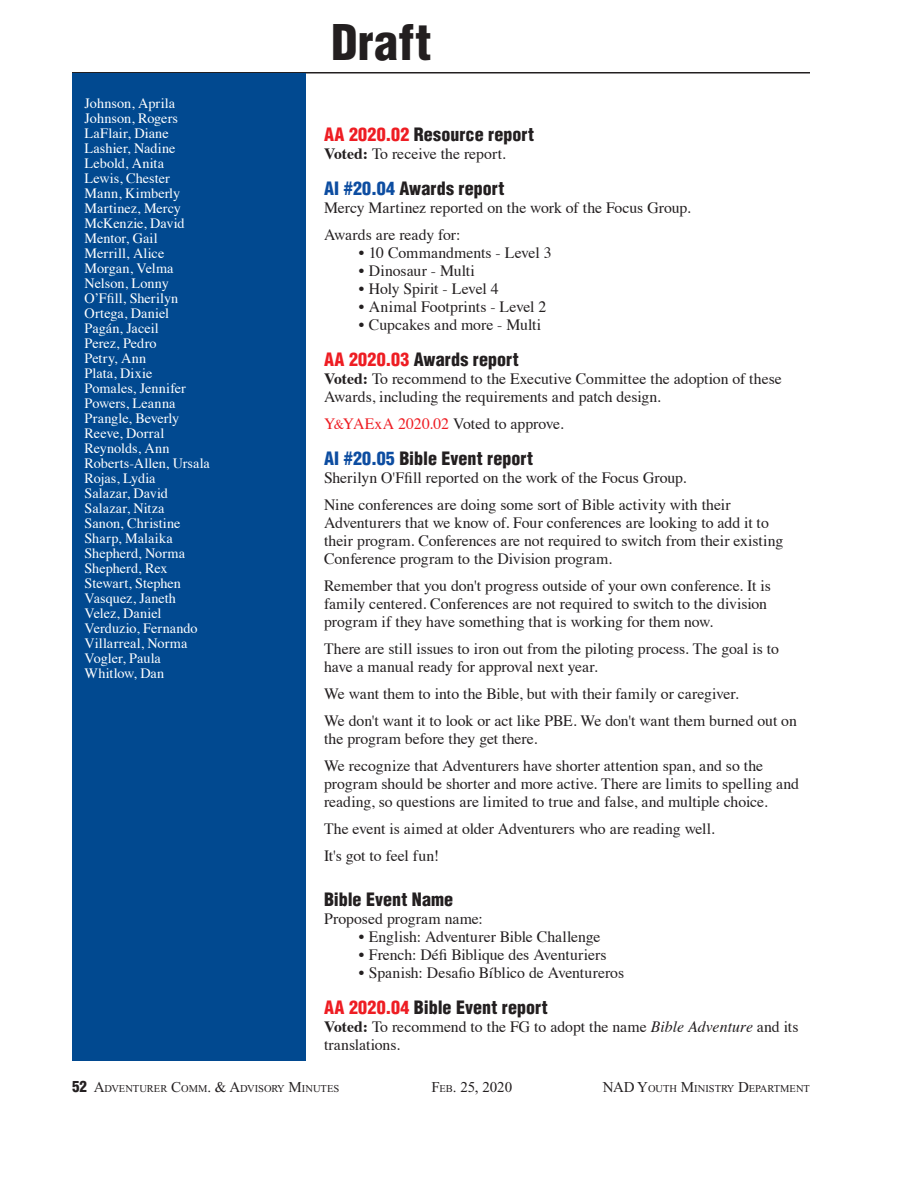
<style>
.page{position:relative;width:918px;height:1188px;background:#fff}
.page>*{position:absolute;margin:0;border:0;box-sizing:border-box;transform-origin:0 0}
.Headline_32_30{font:900 condensed 48px "Helvetica";letter-spacing:.01em;color:#231f20}
.Subhead_2_12_12{font:900 condensed 18px "Helvetica";letter-spacing:.01em;color:#231f20}
.BT_10_5_12_flush{font:15.75px/18px "Times";letter-spacing:-.005em;color:#231f20}
.Indent_1_10_5_12{font:15.75px "Times";letter-spacing:-.005em;color:#231f20}
.BT_10_5_12_flush_no{font:15.75px/18px "Times";color:#231f20}
.t1{font:15px "Times New Roman";letter-spacing:-.005em;color:#231f20}
.Indent_S1_9_5_10{font:14.25px "Times";color:#fff}
.Indent_S1_9_5_10-2{font:14.25px "Times";letter-spacing:.02em;color:#fff}
.t2{font:10.5px "Times New Roman";color:#231f20}
.s1{color:#ee1d23}
.s2{font-weight:700}
.s3{color:#0d4da1}
.s4{font-size:13.5px;color:#ee1d23}
.s5{font-style:italic}
.s6{font-family:"Helvetica";font-weight:900;font-stretch:condensed;font-size:15px}
.s7{font-size:15px}
.s8{font-size:10.5px}
</style>
<div class="page">
<hr style="left:72px;top:72px;width:738px;height:2px;background:#231f20">
<div style="left:72px;top:74px;width:233px;height:987px;background:#014990"></div>
<p class="Indent_S1_9_5_10" style="left:85px;top:90px;width:92px">Johnson, Aprila</p>
<p class="Indent_S1_9_5_10" style="left:85px;top:105px;width:95px">Johnson, Rogers</p>
<p class="Indent_S1_9_5_10" style="left:85px;top:120px;width:86px">LaFlair, Diane</p>
<p class="Indent_S1_9_5_10" style="left:85px;top:135px;width:92px">Lashier, Nadine</p>
<p class="Indent_S1_9_5_10" style="left:85px;top:150px;width:81px">Lebold, Anita</p>
<p class="Indent_S1_9_5_10" style="left:85px;top:165px;width:87px">Lewis, Chester</p>
<p class="Indent_S1_9_5_10" style="left:85px;top:180px;width:97px">Mann, Kimberly</p>
<p class="Indent_S1_9_5_10" style="left:85px;top:195px;width:98px">Martinez, Mercy</p>
<p class="Indent_S1_9_5_10" style="left:85px;top:210px;width:102px">McKenzie, David</p>
<p class="Indent_S1_9_5_10" style="left:85px;top:225px;width:75px">Mentor, Gail</p>
<p class="Indent_S1_9_5_10" style="left:85px;top:240px;width:81px">Merrill, Alice</p>
<p class="Indent_S1_9_5_10" style="left:85px;top:255px;width:91px">Morgan, Velma</p>
<p class="Indent_S1_9_5_10" style="left:85px;top:270px;width:86px">Nelson, Lonny</p>
<p class="Indent_S1_9_5_10" style="left:85px;top:285px;width:95px">O’Ffill, Sherilyn</p>
<p class="Indent_S1_9_5_10" style="left:85px;top:300px;width:86px">Ortega, Daniel</p>
<p class="Indent_S1_9_5_10" style="left:85px;top:315px;width:76px">Pagán, Jaceil</p>
<p class="Indent_S1_9_5_10" style="left:85px;top:330px;width:74px">Perez, Pedro</p>
<p class="Indent_S1_9_5_10-2" style="left:85px;top:345px;width:63px">Petry, Ann</p>
<p class="Indent_S1_9_5_10" style="left:85px;top:360px;width:69px">Plata, Dixie</p>
<p class="Indent_S1_9_5_10" style="left:85px;top:375px;width:103px">Pomales, Jennifer</p>
<p class="Indent_S1_9_5_10" style="left:85px;top:390px;width:92px">Powers, Leanna</p>
<p class="Indent_S1_9_5_10" style="left:85px;top:405px;width:96px">Prangle, Beverly</p>
<p class="Indent_S1_9_5_10" style="left:85px;top:420px;width:81px">Reeve, Dorral</p>
<p class="Indent_S1_9_5_10" style="left:85px;top:435px;width:87px">Reynolds, Ann</p>
<p class="Indent_S1_9_5_10" style="left:85px;top:450px;width:127px">Roberts-Allen, Ursala</p>
<p class="Indent_S1_9_5_10" style="left:85px;top:465px;width:72px">Rojas, Lydia</p>
<p class="Indent_S1_9_5_10" style="left:85px;top:480px;width:85px">Salazar, David</p>
<p class="Indent_S1_9_5_10" style="left:85px;top:495px;width:81px">Salazar, Nitza</p>
<p class="Indent_S1_9_5_10" style="left:85px;top:510px;width:97px">Sanon, Christine</p>
<p class="Indent_S1_9_5_10" style="left:85px;top:525px;width:90px">Sharp, Malaika</p>
<p class="Indent_S1_9_5_10" style="left:85px;top:540px;width:102px">Shepherd, Norma</p>
<p class="Indent_S1_9_5_10" style="left:85px;top:555px;width:84px">Shepherd, Rex</p>
<p class="Indent_S1_9_5_10" style="left:85px;top:570px;width:98px">Stewart, Stephen</p>
<p class="Indent_S1_9_5_10" style="left:85px;top:585px;width:93px">Vasquez, Janeth</p>
<p class="Indent_S1_9_5_10" style="left:85px;top:600px;width:78px">Velez, Daniel</p>
<p class="Indent_S1_9_5_10" style="left:85px;top:615px;width:115px">Verduzio, Fernando</p>
<p class="Indent_S1_9_5_10" style="left:85px;top:630px;width:104px">Villarreal, Norma</p>
<p class="Indent_S1_9_5_10" style="left:85px;top:645px;width:78px">Vogler, Paula</p>
<p class="Indent_S1_9_5_10" style="left:85px;top:660px;width:81px">Whitlow, Dan</p>
<p class="Headline_32_30" style="left:331px;top:13px;width:102px">Draft</p>
<p class="Subhead_2_12_12" style="left:324px;top:123px;width:212px"><span class="s1">AA 2020.02</span> Resource report</p>
<p class="BT_10_5_12_flush_no" style="left:324px;top:143px;width:183px"><span class="s2">Voted:</span> To receive the report.</p>
<p class="Subhead_2_12_12" style="left:324px;top:177px;width:182px"><span class="s3">AI #20.04</span> Awards report</p>
<p class="BT_10_5_12_flush" style="left:324px;top:197px;width:368px">Mercy Martinez reported on the work of the Focus Group.</p>
<p class="Indent_1_10_5_12" style="left:324px;top:220px;width:138px">Awards are ready for:</p>
<p class="Indent_1_10_5_12" style="left:359px;top:238px;width:194px">• 10 Commandments - Level 3</p>
<p class="Indent_1_10_5_12" style="left:359px;top:256px;width:117px">• Dinosaur - Multi</p>
<p class="Indent_1_10_5_12" style="left:359px;top:274px;width:141px">• Holy Spirit - Level 4</p>
<p class="Indent_1_10_5_12" style="left:359px;top:292px;width:189px">• Animal Footprints - Level 2</p>
<p class="Indent_1_10_5_12" style="left:359px;top:310px;width:184px">• Cupcakes and more - Multi</p>
<p class="Subhead_2_12_12" style="left:324px;top:348px;width:196px"><span class="s1">AA 2020.03</span> Awards report</p>
<p class="BT_10_5_12_flush_no" style="left:324px;top:368px;width:459px"><span class="s2">Voted:</span> To recommend to the Executive Committee the adoption of these<br>Awards, including the requirements and patch design.</p>
<p class="BT_10_5_12_flush_no" style="left:324px;top:413px;width:241px"><span class="s1">Y</span><span class="s4">&amp;</span><span class="s1">YAExA 2020.02</span> Voted to approve.</p>
<p class="Subhead_2_12_12" style="left:324px;top:447px;width:211px"><span class="s3">AI #20.05</span> Bible Event report</p>
<p class="BT_10_5_12_flush" style="left:324px;top:467px;width:364px">Sherilyn O'Ffill reported on the work of the Focus Group.</p>
<p class="BT_10_5_12_flush" style="left:324px;top:494px;width:461px">Nine conferences are doing some sort of Bible activity with their Adventurers that we know of. Four conferences are looking to add it to their program. Conferences are not required to switch from their existing Conference program to the Division program.</p>
<p class="BT_10_5_12_flush" style="left:324px;top:575px;width:448px">Remember that you don't progress outside of your own conference. It is family centered. Conferences are not required to switch to the division program if they have something that is working for them now.</p>
<p class="BT_10_5_12_flush" style="left:324px;top:638px;width:457px">There are still issues to iron out from the piloting process. The goal is to have a manual ready for approval next year.</p>
<p class="BT_10_5_12_flush" style="left:324px;top:683px;width:416px">We want them to into the Bible, but with their family or caregiver.</p>
<p class="BT_10_5_12_flush" style="left:324px;top:710px;width:474px">We don't want it to look or act like PBE. We don't want them burned out on the program before they get there.</p>
<p class="BT_10_5_12_flush" style="left:324px;top:755px;width:477px">We recognize that Adventurers have shorter attention span, and so the program should be shorter and more active. There are limits to spelling and reading, so questions are limited to true and false, and multiple choice.</p>
<p class="BT_10_5_12_flush" style="left:324px;top:818px;width:392px">The event is aimed at older Adventurers who are reading well.</p>
<p class="BT_10_5_12_flush" style="left:324px;top:845px;width:116px">It's got to feel fun!</p>
<p class="Subhead_2_12_12" style="left:324px;top:888px;width:131px">Bible Event Name</p>
<p class="Indent_1_10_5_12" style="left:324px;top:904px;width:160px">Proposed program name:</p>
<p class="Indent_1_10_5_12" style="left:359px;top:922px;width:243px">• English: Adventurer Bible Challenge</p>
<p class="Indent_1_10_5_12" style="left:359px;top:940px;width:249px">• French: Défi Biblique des Aventuriers</p>
<p class="Indent_1_10_5_12" style="left:359px;top:958px;width:267px">• Spanish: Desafio Bíblico de Aventureros</p>
<p class="Subhead_2_12_12" style="left:324px;top:996px;width:225px"><span class="s1">AA 2020.04</span> Bible Event report</p>
<p class="BT_10_5_12_flush_no" style="left:324px;top:1016px;width:476px"><span class="s2">Voted:</span> To recommend to the FG to adopt the name <span class="s5">Bible Adventure</span> and its translations.</p>
<p class="t2" style="left:72px;top:1083px;width:269px"><span class="s6">52</span> <span class="s7">A</span>DVENTURER <span class="s7">C</span>OMM<span class="s7">. &amp; A</span>DVISORY <span class="s7">M</span>INUTES</p>
<p class="t1" style="left:431px;top:1079px;width:82px">F<span class="s8">EB</span>. 25, 2020</p>
<p class="t2" style="left:603px;top:1083px;width:209px"><span class="s7">NAD Y</span>OUTH <span class="s7">M</span>INISTRY <span class="s7">D</span>EPARTMENT</p>
</div>
